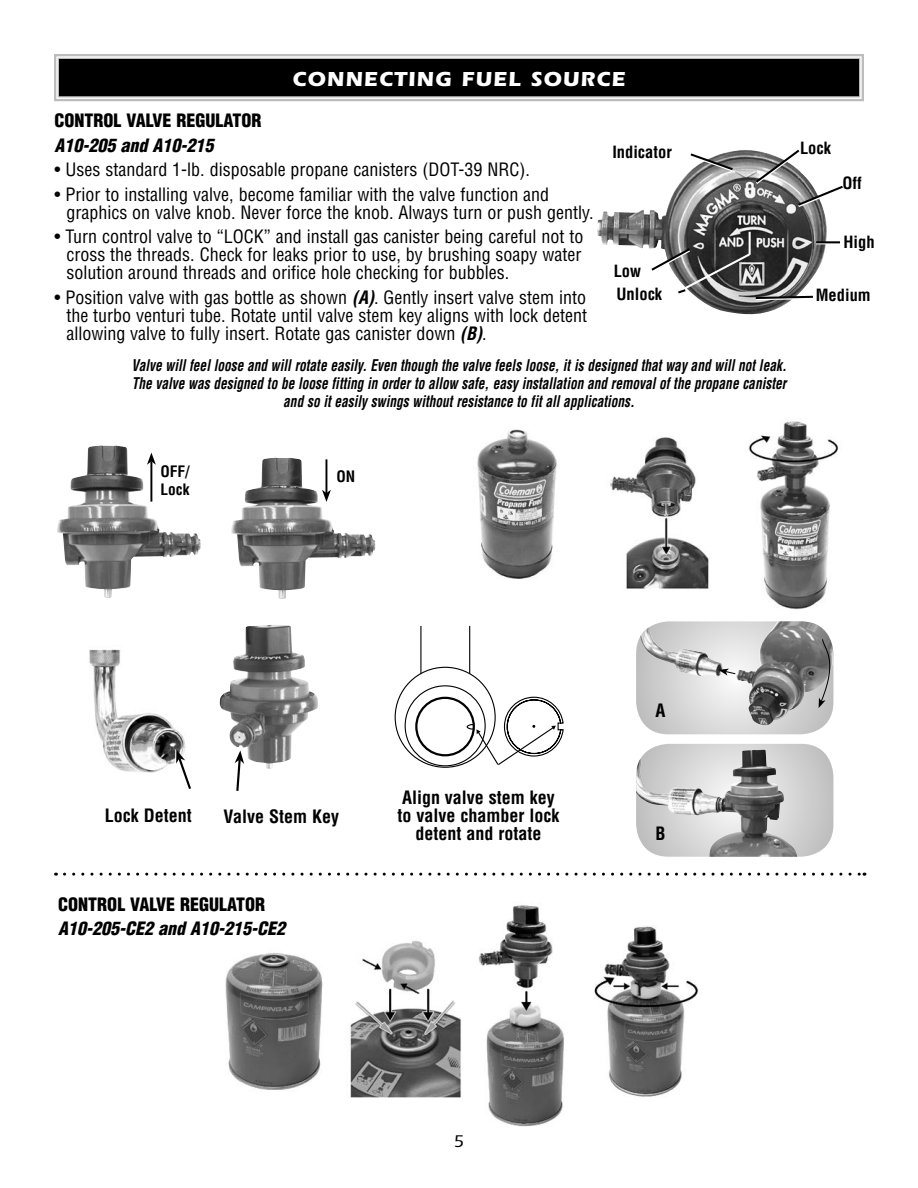
<style>
.page{position:relative;width:918px;height:1188px;background:#fff}
.page>*{position:absolute;margin:0;border:0;box-sizing:border-box;transform-origin:0 0}
.t1{font:700 21px "Itc Eras";letter-spacing:.05em;color:#fff}
.t2{font:condensed 18px/18px "Helvetica";color:#000;text-align:justify}
.t3{font:700 condensed 18px/18px "Helvetica";color:#000;text-align:center}
.t4{font:900 condensed 18px "Helvetica";color:#000}
.t5{font:italic 900 condensed 18px "Helvetica";color:#000}
.t6{font:500 17.55px "Itc Eras";color:#000}
.t7{font:700 condensed 16.5px "Helvetica";color:#000}
.t8{font:italic 700 condensed 15.75px/18px "Helvetica";color:#000;text-align:center;scale:.85 1}
.t9{font:700 condensed 15.45px/17.2px "Helvetica";color:#000}
.s1{font-weight:700;font-style:italic}
</style>
<div class="page">
<img style="left:477px;top:421px;width:361px;height:189px">
<img style="left:225px;top:905px;width:474px;height:222px">
<svg style="left:54px;top:54px;width:810px;height:48px;background:#2e2e2e"></svg>
<div style="left:58px;top:58px;width:802px;height:39px;border:1px solid #bdbdbd"></div>
<img style="left:57px;top:445px;width:144px;height:153px">
<hr style="left:150px;top:461px;width:2px;height:41px;background:#000">
<svg style="left:147px;top:453px;width:9px;height:12px"></svg>
<img style="left:231px;top:458px;width:144px;height:141px">
<hr style="left:326px;top:459px;width:1px;height:34px;background:#000">
<svg style="left:322px;top:490px;width:9px;height:12px"></svg>
<div style="left:420px;top:625px;width:50px;height:106px;background:#fff;border:1px solid #000"></div>
<svg style="left:395px;top:667px;width:100px;height:100px"></svg>
<svg style="left:405px;top:686px;width:80px;height:80px"></svg>
<div style="left:416px;top:698px;width:58px;height:57px;background:#fff;border-radius:50%"></div>
<div style="left:415px;top:697px;width:60px;height:59px;border:2px solid #000;border-radius:50%"></div>
<svg style="left:466px;top:696px;width:98px;height:69px"></svg>
<svg style="left:64px;top:873px;width:801px;height:3px"></svg>
<svg style="left:636px;top:621px;width:198px;height:113px;background:#b9b9b9"></svg>
<svg style="left:649px;top:744px;width:184px;height:113px;background:#cecece"></svg>
<img style="left:636px;top:750px;width:161px;height:107px">
<img style="left:89px;top:649px;width:97px;height:124px">
<img style="left:220px;top:625px;width:98px;height:144px">
<svg style="left:175px;top:749px;width:16px;height:40px"></svg>
<svg style="left:235px;top:750px;width:9px;height:41px"></svg>
<img style="left:597px;top:150px;width:230px;height:165px">
<hr style="left:816px;top:242px;width:25px;height:2px;background:#fff">
<hr style="left:816px;top:241px;width:24px;height:2px;background:#000">
<svg style="left:688px;top:152px;width:47px;height:21px"></svg>
<svg style="left:754px;top:149px;width:89px;height:60px"></svg>
<hr style="left:749px;top:232px;width:2px;height:23px;background:#fff">
<svg style="left:649px;top:246px;width:166px;height:55px"></svg>
<p class="t1" style="left:292px;top:66px;width:335px">CONNECTING FUEL SOURCE</p>
<p class="t4" style="left:55px;top:109px;width:209px">CONTROL VALVE REGULATOR</p>
<p class="t5" style="left:55px;top:134px;width:160px">A10-205 and A10-215</p>
<p class="t2" style="left:55px;top:161px;width:477px">• Uses standard 1-lb. disposable propane canisters (DOT-39 NRC).</p>
<p class="t2" style="left:66px;top:185px;width:529px;text-indent:-12px">• Prior to installing valve, become familiar with the valve function and graphics on valve knob. Never force the knob. Always turn or push gently.</p>
<p class="t2" style="left:66px;top:227px;width:518px;text-indent:-12px">• Turn control valve to “LOCK” and install gas canister being careful not to cross the threads. Check for leaks prior to use, by brushing soapy water solution around threads and orifice hole checking for bubbles.</p>
<p class="t2" style="left:66px;top:288px;width:522px;text-indent:-12px">• Position valve with gas bottle as shown <span class="s1">(A)</span>. Gently insert valve stem into the turbo venturi tube. Rotate until valve stem key aligns with lock detent allowing valve to fully insert. Rotate gas canister down <span class="s1">(B)</span>.</p>
<p class="t7" style="left:612px;top:141px;width:61px">Indicator</p>
<p class="t7" style="left:800px;top:138px;width:33px">Lock</p>
<p class="t7" style="left:842px;top:173px;width:21px">Off</p>
<p class="t7" style="left:614px;top:260px;width:29px">Low</p>
<p class="t7" style="left:843px;top:232px;width:33px">High</p>
<p class="t7" style="left:617px;top:284px;width:47px">Unlock</p>
<p class="t7" style="left:816px;top:285px;width:56px">Medium</p>
<p class="t8" style="left:132px;top:356px;width:772px">Valve will feel loose and will rotate easily. Even though the valve feels loose, it is designed that way and will not leak.<br>The valve was designed to be loose fitting in order to allow safe, easy installation and removal of the propane canister and so it easily swings without resistance to fit all applications.</p>
<p class="t9" style="left:160px;top:463px;width:31px">OFF/<br>Lock</p>
<p class="t9" style="left:336px;top:468px;width:20px">ON</p>
<p class="t3" style="left:105px;top:806px;width:88px">Lock Detent</p>
<p class="t3" style="left:224px;top:807px;width:117px">Valve Stem Key</p>
<p class="t4" style="left:58px;top:893px;width:209px">CONTROL VALVE REGULATOR</p>
<p class="t5" style="left:58px;top:918px;width:228px">A10-205-CE2 and A10-215-CE2</p>
<p class="t3" style="left:398px;top:788px;width:163px">Align valve stem key to valve chamber lock detent and rotate</p>
<p class="t6" style="left:454px;top:1132px;width:12px">5</p>
<p class="t3" style="left:656px;top:702px;width:12px">A</p>
<p class="t3" style="left:656px;top:824px;width:12px">B</p>
</div>
